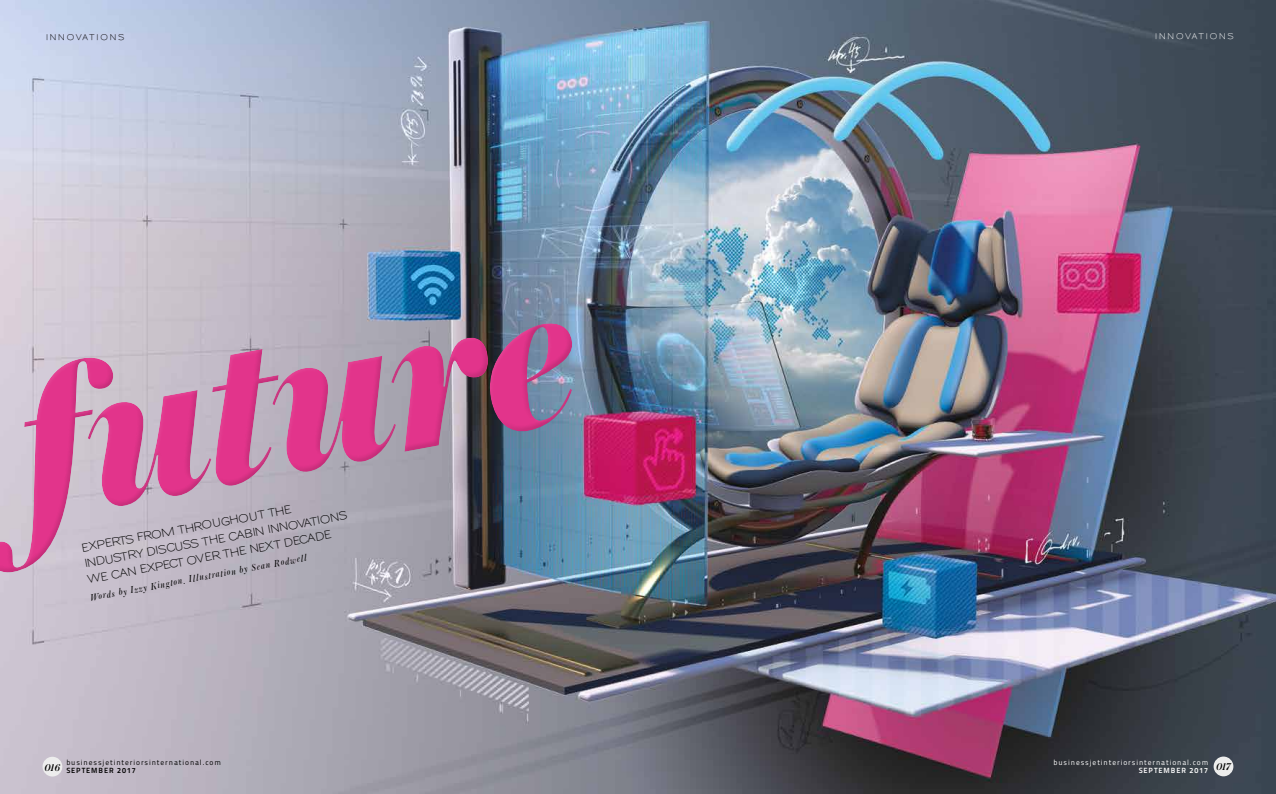
<style>
.page{position:relative;width:1276px;height:794px;background:#fff}
.page>*{position:absolute;margin:0;border:0;box-sizing:border-box;transform-origin:0 0}
.t1{font:italic 900 220px "Austin";color:#e2348b;scale:.9 1}
.t2{font:600 11px/16.1px "Sansumi";color:#000}
.t3{font:italic 10px "Austin";color:#000;scale:.9 1}
.t4{font:600 8px "Sansumi";letter-spacing:.185em;color:#fff}
.t5{font:600 8px "Sansumi";letter-spacing:.185em;color:#000}
.t6{font:7.5px "Titillium Maps 29 L 400 wt";letter-spacing:.12em;color:#fff}
.t7{font:7.5px "Titillium Maps 29 L 400 wt";letter-spacing:.12em;color:#000}
.t8{font:7.5px "Titillium Maps 29 L 800 wt";letter-spacing:.12em;color:#fff}
.t9{font:7.5px "Titillium Maps 29 L 800 wt";letter-spacing:.12em;color:#000}
</style>
<div class="page">
<img style="left:0;top:0;width:1276px;height:794px">
<div style="left:1213px;top:756px;width:20px;height:20px;background:#ededed;border-radius:50%"></div>
<div style="left:43px;top:756px;width:19px;height:20px;background:#ededed;border-radius:50%"></div>
<svg style="left:0;top:265px;width:602px;height:318px;background:#a3a4b4"></svg>
<p class="t5" style="left:46px;top:33px;width:80px">INNOVATIONS</p>
<h1 class="t1" style="left:-7px;top:285px;width:625px;rotate:-10deg">future</h1>
<p class="t2" style="left:80px;top:541px;width:269px;rotate:-11deg">EXPERTS FROM THROUGHOUT THE<br>INDUSTRY DISCUSS THE CABIN INNOVATIONS<br>WE CAN EXPECT OVER THE NEXT DECADE</p>
<p class="t3" style="left:89px;top:590px;width:245px;rotate:-10deg">Words by Izzy Kington. Illustration by Sean Rodwell</p>
<p class="t7" style="left:66px;top:757px;width:156px">businessjetinteriorsinternational.com</p>
<p class="t9" style="left:45px;top:765px;width:93px"><sup>016</sup> SEPTEMBER 2017</p>
<p class="t4" style="left:1155px;top:32px;width:80px">INNOVATIONS</p>
<p class="t6" style="left:1053px;top:757px;width:156px">businessjetinteriorsinternational.com</p>
<p class="t8" style="left:1138px;top:765px;width:94px">SEPTEMBER 2017 <sup>017</sup></p>
</div>
